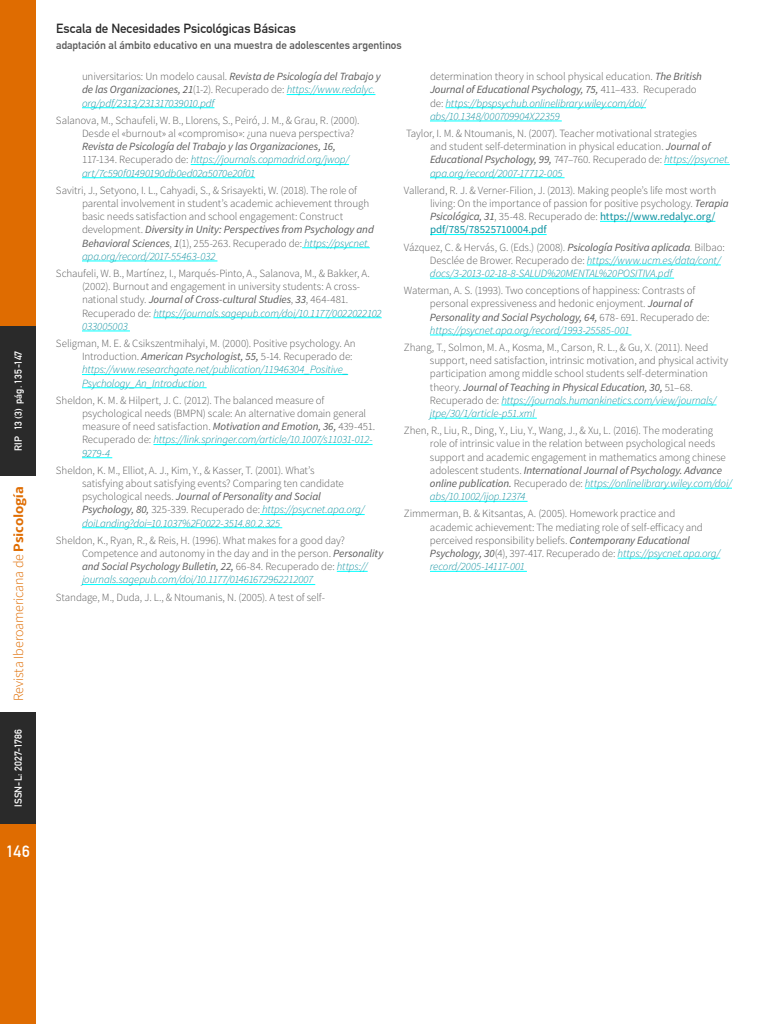
<style>
.page{position:relative;width:768px;height:1024px;background:#fff}
.page>*{position:absolute;margin:0;border:0;box-sizing:border-box;transform-origin:0 0}
.t1{font:700 16px "DIN Alternate";color:#fff}
.t2{font:300 14px "Source Sans Pro";letter-spacing:-.01em;color:#df6c01}
.t3{font:700 13px "DIN Alternate";color:#2a2a2a}
.t4{font:700 11.1px "DIN Alternate";color:#5a5a5a}
.t5{font:300 11px/13.2px "Source Sans Pro";letter-spacing:-.01em;color:#5a5a5a}
.t6{font:italic 300 11px/13.2px "Source Sans Pro";letter-spacing:-.01em;color:#09909f}
.t7{font:italic 11px/13.2px "Source Sans Pro";letter-spacing:-.01em;color:#5a5a5a}
.t8{font:700 10px "DIN Alternate";letter-spacing:.01em;color:#fff}
.s1{font-family:"Amble";font-weight:700}
.s2{font-weight:300;font-style:normal}
.s3{font-weight:300;color:#09909f}
.s4{font-weight:400;color:#5a5a5a}
.s5{font-style:normal;color:#5a5a5a}
.s6{font-weight:400;font-style:italic}
.s7{font-style:italic;color:#09909f}
.s8{font-weight:400;color:#09909f}
</style>
<div class="page">
<hr style="left:287px;top:94px;width:88px;height:1px;background:#0ff">
<hr style="left:82px;top:107px;width:132px;height:1px;background:#0ff">
<hr style="left:191px;top:164px;width:158px;height:1px;background:#0ff">
<hr style="left:82px;top:177px;width:173px;height:1px;background:#0ff">
<hr style="left:302px;top:247px;width:68px;height:1px;background:#0ff">
<hr style="left:82px;top:261px;width:135px;height:1px;background:#0ff">
<hr style="left:153px;top:317px;width:229px;height:1px;background:#0ff">
<hr style="left:82px;top:331px;width:48px;height:1px;background:#0ff">
<hr style="left:82px;top:374px;width:266px;height:1px;background:#0ff">
<hr style="left:82px;top:387px;width:125px;height:1px;background:#0ff">
<hr style="left:153px;top:444px;width:220px;height:1px;background:#0ff">
<hr style="left:82px;top:457px;width:30px;height:1px;background:#0ff">
<hr style="left:260px;top:514px;width:105px;height:1px;background:#0ff">
<hr style="left:82px;top:527px;width:200px;height:1px;background:#0ff">
<hr style="left:337px;top:571px;width:31px;height:1px;background:#0ff">
<hr style="left:82px;top:584px;width:233px;height:1px;background:#0ff">
<hr style="left:446px;top:107px;width:200px;height:1px;background:#0ff">
<hr style="left:430px;top:121px;width:132px;height:1px;background:#0ff">
<hr style="left:664px;top:164px;width:66px;height:1px;background:#0ff">
<hr style="left:430px;top:177px;width:135px;height:1px;background:#0ff">
<hr style="left:600px;top:221px;width:115px;height:1px;background:#0ff">
<hr style="left:430px;top:234px;width:117px;height:1px;background:#0ff">
<hr style="left:587px;top:265px;width:134px;height:1px;background:#0ff">
<hr style="left:430px;top:278px;width:244px;height:1px;background:#0ff">
<hr style="left:430px;top:335px;width:201px;height:1px;background:#0ff">
<hr style="left:501px;top:405px;width:216px;height:1px;background:#0ff">
<hr style="left:430px;top:418px;width:107px;height:1px;background:#0ff">
<hr style="left:585px;top:488px;width:147px;height:1px;background:#0ff">
<hr style="left:430px;top:501px;width:98px;height:1px;background:#0ff">
<hr style="left:618px;top:558px;width:102px;height:1px;background:#0ff">
<hr style="left:430px;top:571px;width:97px;height:1px;background:#0ff">
<div style="left:0;top:712px;width:36px;height:312px;background:#df6c01"></div>
<div style="left:0;top:0;width:36px;height:476px;background:#df6c01"></div>
<div style="left:0;top:326px;width:36px;height:150px;background:#2a2a2a"></div>
<div style="left:0;top:712px;width:36px;height:112px;background:#2a2a2a"></div>
<p class="t8" style="left:11px;top:451px;width:102px;rotate:-90deg">RIP 13 (3) pág. 135-147</p>
<p class="t2" style="left:10px;top:701px;width:216px;rotate:-90deg">Revista Iberoamericana de <span class="s1">Psicología</span></p>
<p class="t8" style="left:11px;top:807px;width:79px;rotate:-90deg">ISSN-L: 2027-1786</p>
<h1 class="t1" style="left:6px;top:839px;width:25px">146</h1>
<p class="t3" style="left:56px;top:19px;width:242px">Escala de Necesidades Psicológicas Básicas</p>
<p class="t4" style="left:56px;top:36px;width:347px">adaptación al ámbito educativo en una muestra de adolescentes argentinos</p>
<p class="t7" style="left:82px;top:70px;width:300px"><span class="s2">universitarios: Un modelo causal.</span> Revista de Psicología del Trabajo y de las Organizaciones, 21<span class="s2">(1-2). Recuperado de:</span> <span class="s3">https://www.redalyc. org/pdf/2313/231317039010.pdf</span></p>
<p class="t5" style="left:82px;top:114px;width:279px;text-indent:-26px">Salanova, M., Schaufeli, W. B., Llorens, S., Peiró, J. M., &amp; Grau, R. (2000).<br>Desde el «burnout» al «compromiso»: ¿una nueva perspectiva?</p>
<p class="t6" style="left:82px;top:140px;width:269px"><span class="s4">Revista de Psicología del Trabajo y las Organizaciones, 16,<br></span><span class="s5">117-134. Recuperado de:</span> https://journals.copmadrid.org/jwop/ art/7c590f01490190db0ed02a5070e20f01</p>
<p class="t5" style="left:82px;top:184px;width:293px;text-indent:-26px">Savitri, J., Setyono, I. L., Cahyadi, S., &amp; Srisayekti, W. (2018). The role of parental involvement in student’s academic achievement through basic needs satisfaction and school engagement: Construct development. <span class="s6">Diversity in Unity: Perspectives from Psychology and Behavioral Sciences</span>, <span class="s6">1</span>(1), 255-263. Recuperado de: <span class="s7">https://psycnet. apa.org/record/2017-55463-032</span></p>
<p class="t5" style="left:82px;top:267px;width:301px;text-indent:-26px">Schaufeli, W. B., Martínez, I., Marqués-Pinto, A., Salanova, M., &amp; Bakker, A. (2002). Burnout and engagement in university students: A cross&shy;national study. <span class="s6">Journal of Cross-cultural Studies</span>, <span class="s6">33</span>, 464-481.<br>Recuperado de: <span class="s7">https://journals.sagepub.com/doi/10.1177/0022022102<br>033005003</span></p>
<p class="t5" style="left:82px;top:337px;width:275px;text-indent:-26px">Seligman, M. E. &amp; Csikszentmihalyi, M. (2000). Positive psychology. An Introduction. <span class="s6">American Psychologist, 55,</span> 5-14. Recuperado de: <span class="s7">https://www.researchgate.net/publication/11946304_Positive_ Psychology_An_Introduction</span></p>
<p class="t5" style="left:82px;top:394px;width:295px;text-indent:-26px">Sheldon, K. M. &amp; Hilpert, J. C. (2012). The balanced measure of psychological needs (BMPN) scale: An alternative domain general measure of need satisfaction. <span class="s6">Motivation and Emotion, 36,</span> 439-451.<br>Recuperado de: <span class="s7">https://link.springer.com/article/10.1007/s11031-012- 9279-4</span></p>
<p class="t5" style="left:82px;top:464px;width:284px;text-indent:-26px">Sheldon, K. M., Elliot, A. J., Kim, Y., &amp; Kasser, T. (2001). What’s<br>satisfying about satisfying events? Comparing ten candidate psychological needs. <span class="s6">Journal of Personality and Social Psychology, 80,</span> 325-339. Recuperado de: <span class="s7">https://psycnet.apa.org/ doiLanding?doi=10.1037%2F0022-3514.80.2.325</span></p>
<p class="t5" style="left:82px;top:534px;width:303px;text-indent:-26px">Sheldon, K., Ryan, R., &amp; Reis, H. (1996). What makes for a good day?<br>Competence and autonomy in the day and in the person. <span class="s6">Personality and Social Psychology Bulletin, 22,</span> 66-84. Recuperado de: <span class="s7">https:// journals.sagepub.com/doi/10.1177/01461672962212007</span></p>
<p class="t5" style="left:56px;top:590px;width:270px">Standage, M., Duda, J. L., &amp; Ntoumanis, N. (2005). A test of self-</p>
<p class="t6" style="left:430px;top:70px;width:274px"><span class="s5">determination theory in school physical education.</span> <span class="s4">The British Journal of Educational Psychology, 75,</span> <span class="s5">411–433. Recuperado de:</span> https://bpspsychub.onlinelibrary.wiley.com/doi/ abs/10.1348/000709904X22359</p>
<p class="t5" style="left:430px;top:127px;width:301px;text-indent:-24px">Taylor, I. M. &amp; Ntoumanis, N. (2007). Teacher motivational strategies<br>and student self-determination in physical education. <span class="s6">Journal of Educational Psychology, 99,</span> 747–760. Recuperado de: <span class="s7">https://psycnet. apa.org/record/2007-17712-005</span></p>
<p class="t5" style="left:430px;top:184px;width:300px;text-indent:-26px">Vallerand, R. J. &amp; Verner-Filion, J. (2013). Making people’s life most worth living: On the importance of passion for positive psychology. <span class="s6">Terapia Psicológica, 31</span>, 35-48. Recuperado de: <span class="s8">https://www.redalyc.org/ pdf/785/78525710004.pdf</span></p>
<p class="t6" style="left:430px;top:240px;width:296px;text-indent:-26px"><span class="s5">Vázquez, C. &amp; Hervás, G. (Eds.) (2008).</span> <span class="s4">Psicología Positiva aplicada</span><span class="s5">. Bilbao:<br>Desclée de Brower. Recuperado de:</span> https://www.ucm.es/data/cont/ docs/3-2013-02-18-8-SALUD%20MENTAL%20POSITIVA.pdf</p>
<p class="t5" style="left:430px;top:284px;width:281px;text-indent:-26px">Waterman, A. S. (1993). Two conceptions of happiness: Contrasts of personal expressiveness and hedonic enjoyment. <span class="s6">Journal of Personality and Social Psychology, 64,</span> 678- 691. Recuperado de: <span class="s7">https://psycnet.apa.org/record/1993-25585-001</span></p>
<p class="t5" style="left:430px;top:341px;width:300px;text-indent:-26px">Zhang, T., Solmon, M. A., Kosma, M., Carson, R. L., &amp; Gu, X. (2011). Need support, need satisfaction, intrinsic motivation, and physical activity participation among middle school students self-determination theory. <span class="s6">Journal of Teaching in Physical Education, 30,</span> 51–68.<br>Recuperado de: <span class="s7">https://journals.humankinetics.com/view/journals/ jtpe/30/1/article-p51.xml</span></p>
<p class="t5" style="left:430px;top:424px;width:303px;text-indent:-26px">Zhen, R., Liu, R., Ding, Y., Liu, Y., Wang, J., &amp; Xu, L. (2016). The moderating role of intrinsic value in the relation between psychological needs support and academic engagement in mathematics among chinese adolescent students. <span class="s6">International Journal of Psychology. Advance online publication.</span> Recuperado de: <span class="s7">https://onlinelibrary.wiley.com/doi/ abs/10.1002/ijop.12374</span></p>
<p class="t5" style="left:430px;top:507px;width:292px;text-indent:-26px">Zimmerman, B. &amp; Kitsantas, A. (2005). Homework practice and academic achievement: The mediating role of self-efficacy and perceived responsibility beliefs. <span class="s6">Contemporany Educational Psychology, 30</span>(4), 397-417. Recuperado de: <span class="s7">https://psycnet.apa.org/ record/2005-14117-001</span></p>
</div>
